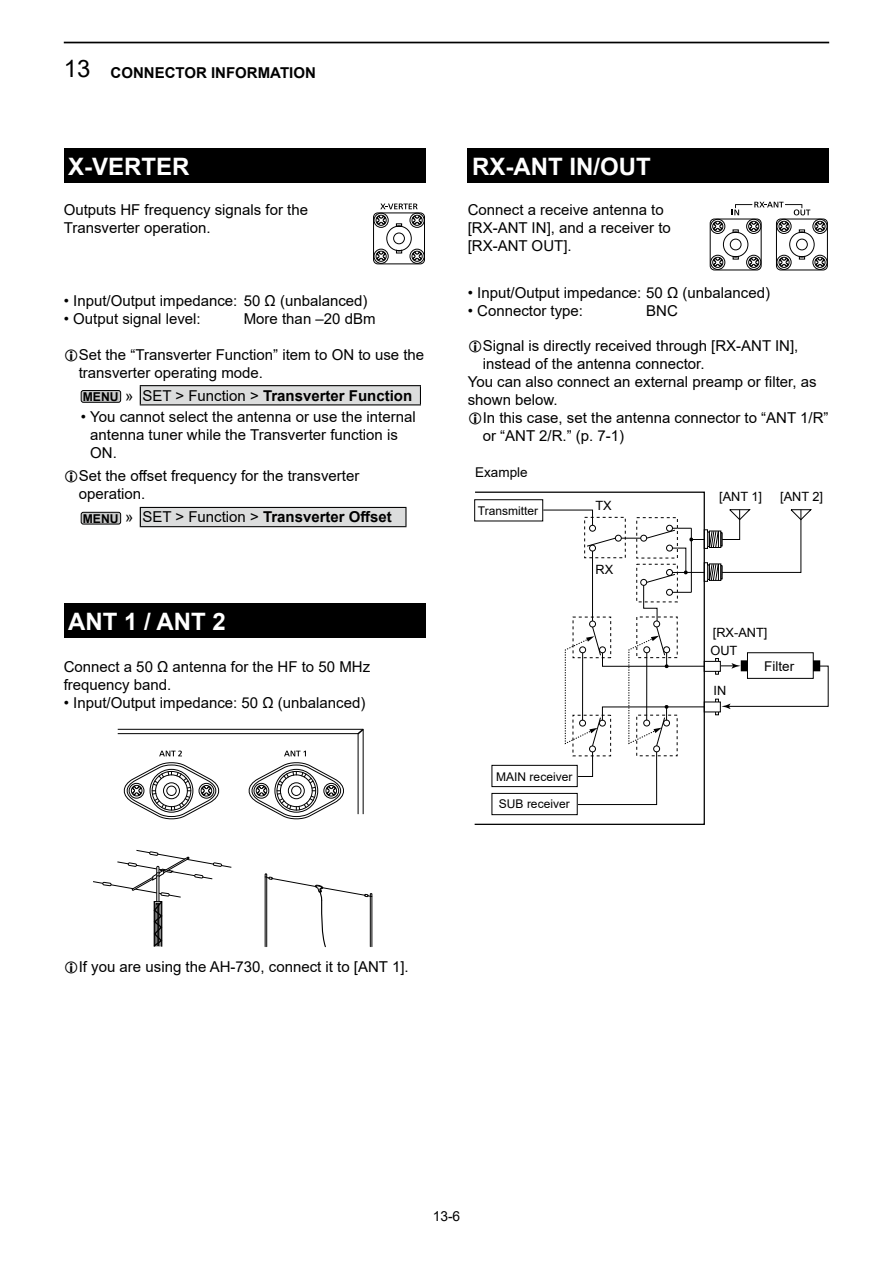
<style>
.page{position:relative;width:893px;height:1263px;background:#fff}
.page>*{position:absolute;margin:0;border:0;box-sizing:border-box;transform-origin:0 0}
.t1{font:700 24px "Arial";color:#fff}
.t2{font:15px/18px "Arial";color:#000}
.t3{font:700 15px "Arial";color:#000}
.t4{font:13.8px "Arial";color:#000}
.t5{font:13.5px "Arial";color:#000}
.t6{font:12.75px "Arial";color:#000}
.t7{font:12px "Arial";color:#000}
.s1{font-weight:400;font-size:24px}
.s2{font-size:12.15px}
.s3{font-weight:400}
</style>
<div class="page">
<hr style="left:64px;top:42px;width:765px;height:1px;background:#000">
<div style="left:64px;top:149px;width:361px;height:34px;background:#000"></div>
<svg style="left:373px;top:203px;width:52px;height:62px"></svg>
<div style="left:140px;top:386px;width:280px;height:19px;background:#dcdddd"></div>
<hr style="left:140px;top:385px;width:281px;height:1px;background:#000">
<hr style="left:140px;top:404px;width:281px;height:1px;background:#000">
<svg style="left:420px;top:386px;width:1px;height:18px"></svg>
<svg style="left:140px;top:386px;width:1px;height:18px"></svg>
<div style="left:81px;top:390px;width:40px;height:12px;background:#c9caca;border-radius:2px"></div>
<div style="left:81px;top:390px;width:40px;height:13px;border:1px solid #000;border-radius:2px"></div>
<div style="left:140px;top:507px;width:266px;height:20px;background:#dcdddd"></div>
<hr style="left:140px;top:507px;width:266px;height:1px;background:#000">
<hr style="left:140px;top:526px;width:266px;height:1px;background:#000">
<svg style="left:405px;top:508px;width:1px;height:18px"></svg>
<svg style="left:140px;top:508px;width:1px;height:18px"></svg>
<div style="left:81px;top:512px;width:40px;height:12px;background:#c9caca;border-radius:2px"></div>
<div style="left:81px;top:512px;width:40px;height:12px;border:1px solid #000;border-radius:2px"></div>
<div style="left:64px;top:604px;width:361px;height:34px;background:#000"></div>
<svg style="left:93px;top:849px;width:139px;height:98px"></svg>
<svg style="left:265px;top:874px;width:107px;height:73px"></svg>
<div style="left:468px;top:149px;width:361px;height:34px;background:#000"></div>
<svg style="left:710px;top:201px;width:118px;height:70px"></svg>
<svg style="left:123px;top:750px;width:221px;height:70px"></svg>
<hr style="left:118px;top:729px;width:245px;height:1px;background:#000">
<hr style="left:363px;top:729px;width:1px;height:85px;background:#000">
<hr style="left:118px;top:733px;width:240px;height:1px;background:#000">
<hr style="left:358px;top:733px;width:1px;height:81px;background:#000">
<svg style="left:356px;top:728px;width:8px;height:8px"></svg>
<div style="left:474px;top:499px;width:69px;height:22px;border:1px solid #000"></div>
<div style="left:492px;top:765px;width:86px;height:22px;border:1px solid #000"></div>
<div style="left:492px;top:793px;width:86px;height:22px;border:1px solid #000"></div>
<div style="left:474px;top:492px;width:231px;height:333px;border:1px solid #000"></div>
<svg style="left:543px;top:509px;width:286px;height:296px"></svg>
<p class="t3" style="left:64px;top:62px;width:254px"><span class="s1">13</span> CONNECTOR INFORMATION</p>
<h1 class="t1" style="left:68px;top:149px;width:123px">X-VERTER</h1>
<p class="t2" style="left:64px;top:201px;width:246px">Outputs HF frequency signals for the<br>Transverter operation.</p>
<p class="t2" style="left:64px;top:291px;width:305px">• Input/Output impedance: 50 Ω (unbalanced)</p>
<p class="t2" style="left:64px;top:309px;width:138px">• Output signal level:</p>
<p class="t2" style="left:244px;top:309px;width:133px">More than –20 dBm</p>
<p class="t2" style="left:79px;top:345px;width:347px">Set the “Transverter Function” item to ON to use the transverter operating mode.</p>
<p class="t3" style="left:83px;top:385px;width:331px"><span class="s2">MENU</span> <span class="s3">» SET &gt; Function &gt;</span> Transverter Function</p>
<p class="t2" style="left:90px;top:408px;width:327px;text-indent:-9px">• You cannot select the antenna or use the internal antenna tuner while the Transverter function is<br>ON.</p>
<p class="t2" style="left:79px;top:466px;width:282px">Set the offset frequency for the transverter operation.</p>
<p class="t3" style="left:83px;top:507px;width:311px"><span class="s2">MENU</span> <span class="s3">» SET &gt; Function &gt;</span> Transverter Offset</p>
<h1 class="t1" style="left:68px;top:604px;width:159px">ANT 1 / ANT 2</h1>
<p class="t2" style="left:64px;top:658px;width:308px">Connect a 50 Ω antenna for the HF to 50 MHz frequency band.</p>
<p class="t2" style="left:64px;top:694px;width:303px">• Input/Output impedance: 50 Ω (unbalanced)</p>
<h1 class="t1" style="left:472px;top:149px;width:180px">RX-ANT IN/OUT</h1>
<p class="t2" style="left:468px;top:200px;width:205px">Connect a receive antenna to [RX-ANT IN], and a receiver to [RX-ANT OUT].</p>
<p class="t2" style="left:468px;top:284px;width:304px">• Input/Output impedance: 50 Ω (unbalanced)</p>
<p class="t2" style="left:468px;top:302px;width:117px">• Connector type:</p>
<p class="t2" style="left:646px;top:302px;width:33px">BNC</p>
<p class="t2" style="left:483px;top:337px;width:317px">Signal is directly received through [RX-ANT IN],</p>
<p class="t2" style="left:483px;top:355px;width:223px">instead of the antenna connector.</p>
<p class="t2" style="left:468px;top:373px;width:350px">You can also connect an external preamp or filter, as</p>
<p class="t2" style="left:468px;top:391px;width:92px">shown below.</p>
<p class="t2" style="left:483px;top:409px;width:347px">In this case, set the antenna connector to “ANT 1/R”</p>
<p class="t2" style="left:483px;top:427px;width:143px">or “ANT 2/R.” (p. 7-1)</p>
<p class="t5" style="left:475px;top:463px;width:54px">Example</p>
<p class="t7" style="left:478px;top:502px;width:62px">Transmitter</p>
<p class="t6" style="left:595px;top:497px;width:18px">TX</p>
<p class="t6" style="left:595px;top:561px;width:19px">RX</p>
<p class="t7" style="left:496px;top:768px;width:78px">MAIN receiver</p>
<p class="t7" style="left:499px;top:796px;width:72px">SUB receiver</p>
<p class="t6" style="left:719px;top:488px;width:45px">[ANT 1]</p>
<p class="t6" style="left:780px;top:488px;width:45px">[ANT 2]</p>
<p class="t6" style="left:713px;top:624px;width:56px">[RX-ANT]</p>
<p class="t6" style="left:710px;top:642px;width:28px">OUT</p>
<p class="t6" style="left:713px;top:682px;width:14px">IN</p>
<p class="t5" style="left:764px;top:657px;width:31px">Filter</p>
<p class="t2" style="left:79px;top:958px;width:331px">If you are using the AH-730, connect it to [ANT 1].</p>
<p class="t4" style="left:433px;top:1206px;width:29px">13-6</p>
</div>
